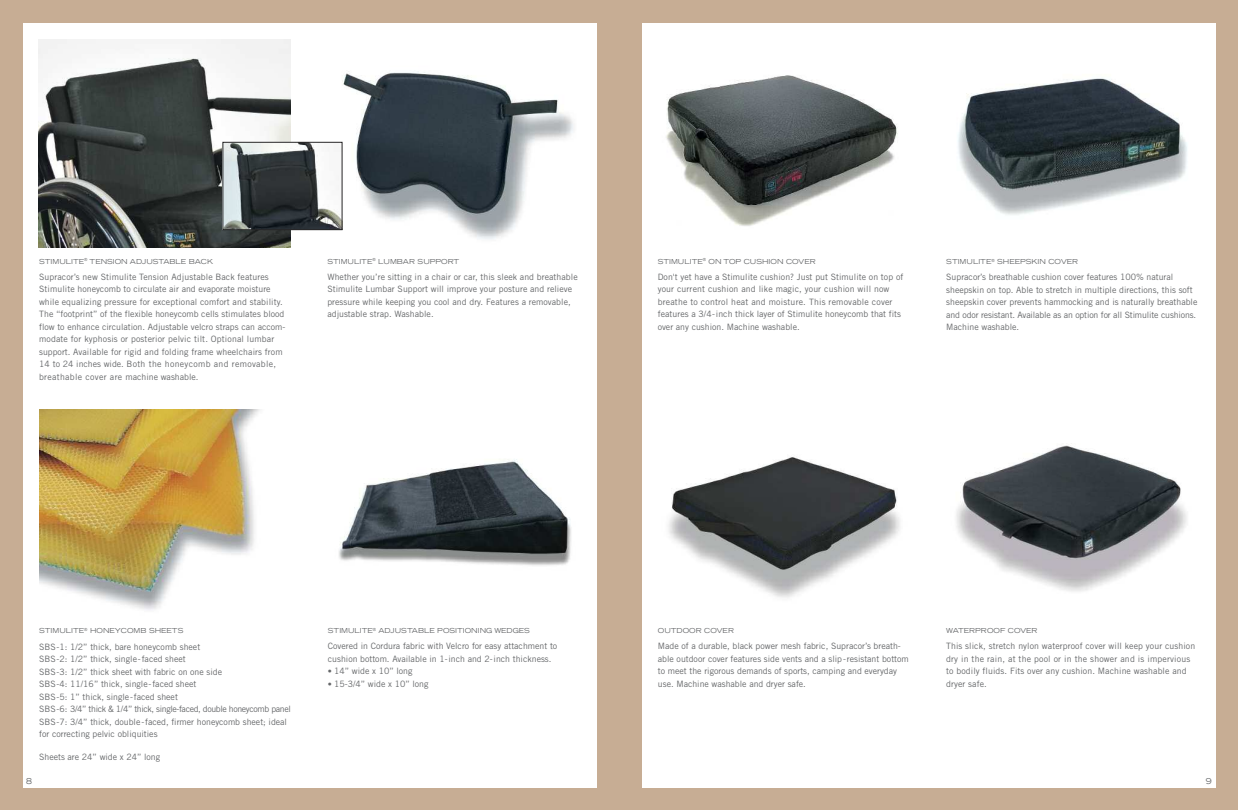
<style>
.page{position:relative;width:1238px;height:810px;background:#fff}
.page>*{position:absolute;margin:0;border:0;box-sizing:border-box;transform-origin:0 0}
.t1{font:8.75px/12.5px "Trade Gothic LT Std";color:#656769}
.t2{font:expanded 8.12px "Trade Gothic LH";color:#656769}
.t3{font:expanded 6.88px "Trade Gothic LH";color:#656769}
.s1{font-size:8.12px}
</style>
<div class="page">
<div style="left:0;top:0;width:624px;height:810px;background:#c7ad94"></div>
<div style="left:23px;top:23px;width:573px;height:765px;background:#fff"></div>
<img style="left:39px;top:40px;width:251px;height:208px">
<img style="left:332px;top:71px;width:242px;height:169px">
<img style="left:224px;top:144px;width:116px;height:84px">
<div style="left:222px;top:142px;width:120px;height:88px;border:1px solid #272627"></div>
<div style="left:613px;top:0;width:625px;height:810px;background:#c7ad94"></div>
<div style="left:641px;top:23px;width:574px;height:765px;background:#fff"></div>
<img style="left:956px;top:445px;width:231px;height:147px">
<img style="left:668px;top:457px;width:232px;height:141px">
<img style="left:958px;top:78px;width:229px;height:137px">
<img style="left:666px;top:75px;width:232px;height:151px">
<img style="left:339px;top:459px;width:232px;height:107px">
<img style="left:39px;top:409px;width:221px;height:201px">
<p class="t3" style="left:39px;top:259px;width:175px">STIMULITE<sup>®</sup> TENSION ADJUSTABLE BACK</p>
<p class="t1" style="left:39px;top:271px;width:248px">Supracor’s new Stimulite Tension Adjustable Back features Stimulite honeycomb to circulate air and evaporate moisture while equalizing pressure for exceptional comfort and stability.<br>The “footprint” of the flexible honeycomb cells stimulates blood flow to enhance circulation. Adjustable velcro straps can accom&shy;modate for kyphosis or posterior pelvic tilt. Optional lumbar support. Available for rigid and folding frame wheelchairs from 14 to 24 inches wide. Both the honeycomb and removable, breathable cover are machine washable.</p>
<p class="t3" style="left:327px;top:259px;width:133px">STIMULITE<sup>®</sup> LUMBAR SUPPORT</p>
<p class="t1" style="left:327px;top:271px;width:252px">Whether you’re sitting in a chair or car, this sleek and breathable Stimulite Lumbar Support will improve your posture and relieve pressure while keeping you cool and dry. Features a removable, adjustable strap. Washable.</p>
<p class="t3" style="left:657px;top:259px;width:160px">STIMULITE<sup>®</sup> ON TOP CUSHION COVER</p>
<p class="t1" style="left:657px;top:271px;width:247px">Don't yet have a Stimulite cushion? Just put Stimulite on top of your current cushion and like magic, your cushion will now breathe to control heat and moisture. This removable cover features a 3/4-inch thick layer of Stimulite honeycomb that fits over any cushion. Machine washable.</p>
<p class="t3" style="left:946px;top:259px;width:133px">STIMULITE<sup>®</sup> SHEEPSKIN COVER</p>
<p class="t1" style="left:946px;top:272px;width:253px">Supracor’s breathable cushion cover features 100% natural sheepskin on top. Able to stretch in multiple directions, this soft sheepskin cover prevents hammocking and is naturally breathable and odor resistant. Available as an option for all Stimulite cushions.<br>Machine washable.</p>
<p class="t3" style="left:39px;top:628px;width:146px">STIMULITE<sup>®</sup> HONEYCOMB SHEETS</p>
<p class="t1" style="left:39px;top:641px;width:253px">SBS-1: 1/2” thick, bare honeycomb sheet<br>SBS-2: 1/2” thick, single-faced sheet<br>SBS-3: 1/2” thick sheet with fabric on one side<br>SBS-4: 11/16” thick, single-faced sheet<br>SBS-5: 1” thick, single-faced sheet<br>SBS-6: 3/4” thick &amp; 1/4” thick, single-faced, double honeycomb panel SBS-7: 3/4” thick, double-faced, firmer honeycomb sheet; ideal for correcting pelvic obliquities</p>
<p class="t1" style="left:39px;top:751px;width:123px">Sheets are 24” wide x 24” long</p>
<p class="t3" style="left:328px;top:628px;width:203px">STIMULITE<sup>®</sup> ADJUSTABLE POSITIONING WEDGES</p>
<p class="t1" style="left:328px;top:641px;width:231px">Covered in Cordura fabric with Velcro for easy attachment to cushion bottom. Available in 1-inch and 2-inch thickness.</p>
<p class="t1" style="left:328px;top:666px;width:86px"><span class="s1">•</span> 14” wide x 10” long</p>
<p class="t1" style="left:328px;top:678px;width:102px"><span class="s1">•</span> 15-3/4” wide x 10” long</p>
<p class="t3" style="left:658px;top:628px;width:78px">OUTDOOR COVER</p>
<p class="t1" style="left:658px;top:641px;width:252px">Made of a durable, black power mesh fabric, Supracor’s breath&shy;able outdoor cover features side vents and a slip-resistant bottom to meet the rigorous demands of sports, camping and everyday use. Machine washable and dryer safe.</p>
<p class="t3" style="left:946px;top:628px;width:93px">WATERPROOF COVER</p>
<p class="t1" style="left:946px;top:641px;width:251px">This slick, stretch nylon waterproof cover will keep your cushion dry in the rain, at the pool or in the shower and is impervious to bodily fluids. Fits over any cushion. Machine washable and dryer safe.</p>
<p class="t2" style="left:26px;top:778px;width:7px">8</p>
<p class="t2" style="left:1205px;top:778px;width:7px">9</p>
</div>
